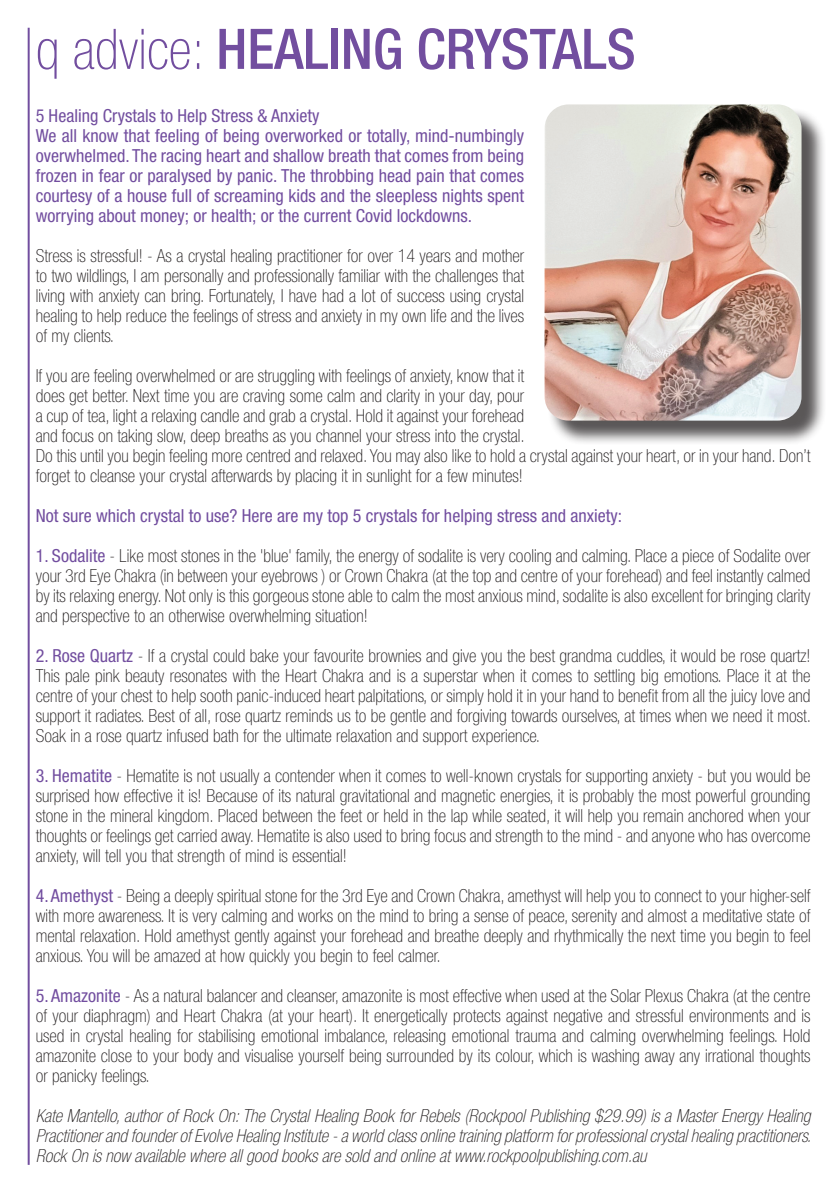
<style>
.page{position:relative;width:840px;height:1191px;background:#fff}
.page>*{position:absolute;margin:0;border:0;box-sizing:border-box;transform-origin:0 0}
.heads{font:500 condensed 56px "Helvetica Neue";color:#724e9f}
.t1{font:100 condensed 18px/20px "Helvetica Neue";color:#231f20;text-align:justify}
.t2{font:condensed 18px/20px "Helvetica Neue";color:#724e9f;text-align:justify}
.t3{font:italic 100 condensed 18px/20px "Helvetica Neue";color:#231f20;text-align:justify}
.s1{font-weight:100}
.s2{font-weight:400;color:#724e9f}
</style>
<div class="page">
<hr style="left:28px;top:28px;width:2px;height:1136px;background:#724e9f">
<div style="left:547px;top:107px;width:279px;height:338px;background:#231f20;opacity:.75"></div>
<img style="left:544px;top:104px;width:257px;height:316px">
<p class="heads" style="left:36px;top:16px;width:601px"><span class="s1">q advice:</span> HEALING CRYSTALS</p>
<p class="t2" style="left:36px;top:105px;width:285px">5 Healing Crystals to Help Stress &amp; Anxiety</p>
<p class="t2" style="left:36px;top:125px;width:490px">We all know that feeling of being overworked or totally, mind-numbingly overwhelmed. The racing heart and shallow breath that comes from being frozen in fear or paralysed by panic. The throbbing head pain that comes courtesy of a house full of screaming kids and the sleepless nights spent worrying about money; or health; or the current Covid lockdowns.</p>
<p class="t1" style="left:36px;top:245px;width:490px">Stress is stressful! - As a crystal healing practitioner for over 14 years and mother to two wildlings, I am personally and professionally familiar with the challenges that living with anxiety can bring. Fortunately, I have had a lot of success using crystal healing to help reduce the feelings of stress and anxiety in my own life and the lives of my clients.</p>
<p class="t1" style="left:36px;top:365px;width:775px;text-align:left">If you are feeling overwhelmed or are struggling with feelings of anxiety, know that it<br>does get better. Next time you are craving some calm and clarity in your day, pour<br>a cup of tea, light a relaxing candle and grab a crystal. Hold it against your forehead<br>and focus on taking slow, deep breaths as you channel your stress into the crystal.<br>Do this until you begin feeling more centred and relaxed. You may also like to hold a crystal against your heart, or in your hand. Don’t forget to cleanse your crystal afterwards by placing it in sunlight for a few minutes!</p>
<p class="t2" style="left:36px;top:505px;width:587px">Not sure which crystal to use? Here are my top 5 crystals for helping stress and anxiety:</p>
<p class="t1" style="left:36px;top:545px;width:776px"><span class="s2">1. Sodalite</span> - Like most stones in the 'blue' family, the energy of sodalite is very cooling and calming. Place a piece of Sodalite over your 3rd Eye Chakra (in between your eyebrows ) or Crown Chakra (at the top and centre of your forehead) and feel instantly calmed by its relaxing energy. Not only is this gorgeous stone able to calm the most anxious mind, sodalite is also excellent for bringing clarity and perspective to an otherwise overwhelming situation!</p>
<p class="t1" style="left:36px;top:645px;width:776px"><span class="s2">2. Rose Quartz</span> - If a crystal could bake your favourite brownies and give you the best grandma cuddles, it would be rose quartz!<br>This pale pink beauty resonates with the Heart Chakra and is a superstar when it comes to settling big emotions. Place it at the centre of your chest to help sooth panic-induced heart palpitations, or simply hold it in your hand to benefit from all the juicy love and support it radiates. Best of all, rose quartz reminds us to be gentle and forgiving towards ourselves, at times when we need it most.<br>Soak in a rose quartz infused bath for the ultimate relaxation and support experience.</p>
<p class="t1" style="left:36px;top:765px;width:776px"><span class="s2">3. Hematite</span> - Hematite is not usually a contender when it comes to well-known crystals for supporting anxiety - but you would be surprised how effective it is! Because of its natural gravitational and magnetic energies, it is probably the most powerful grounding stone in the mineral kingdom. Placed between the feet or held in the lap while seated, it will help you remain anchored when your thoughts or feelings get carried away. Hematite is also used to bring focus and strength to the mind - and anyone who has overcome anxiety, will tell you that strength of mind is essential!</p>
<p class="t1" style="left:36px;top:885px;width:776px"><span class="s2">4. Amethyst</span> - Being a deeply spiritual stone for the 3rd Eye and Crown Chakra, amethyst will help you to connect to your higher-self with more awareness. It is very calming and works on the mind to bring a sense of peace, serenity and almost a meditative state of mental relaxation. Hold amethyst gently against your forehead and breathe deeply and rhythmically the next time you begin to feel anxious. You will be amazed at how quickly you begin to feel calmer.</p>
<p class="t1" style="left:36px;top:985px;width:776px"><span class="s2">5. Amazonite</span> - As a natural balancer and cleanser, amazonite is most effective when used at the Solar Plexus Chakra (at the centre of your diaphragm) and Heart Chakra (at your heart). It energetically protects against negative and stressful environments and is used in crystal healing for stabilising emotional imbalance, releasing emotional trauma and calming overwhelming feelings. Hold amazonite close to your body and visualise yourself being surrounded by its colour, which is washing away any irrational thoughts or panicky feelings.</p>
<p class="t3" style="left:36px;top:1105px;width:776px">Kate Mantello, author of Rock On: The Crystal Healing Book for Rebels (Rockpool Publishing $29.99) is a Master Energy Healing Practitioner and founder of Evolve Healing Institute - a world class online training platform for professional crystal healing practitioners.<br>Rock On is now available where all good books are sold and online at www.rockpoolpublishing.com.au</p>
</div>
